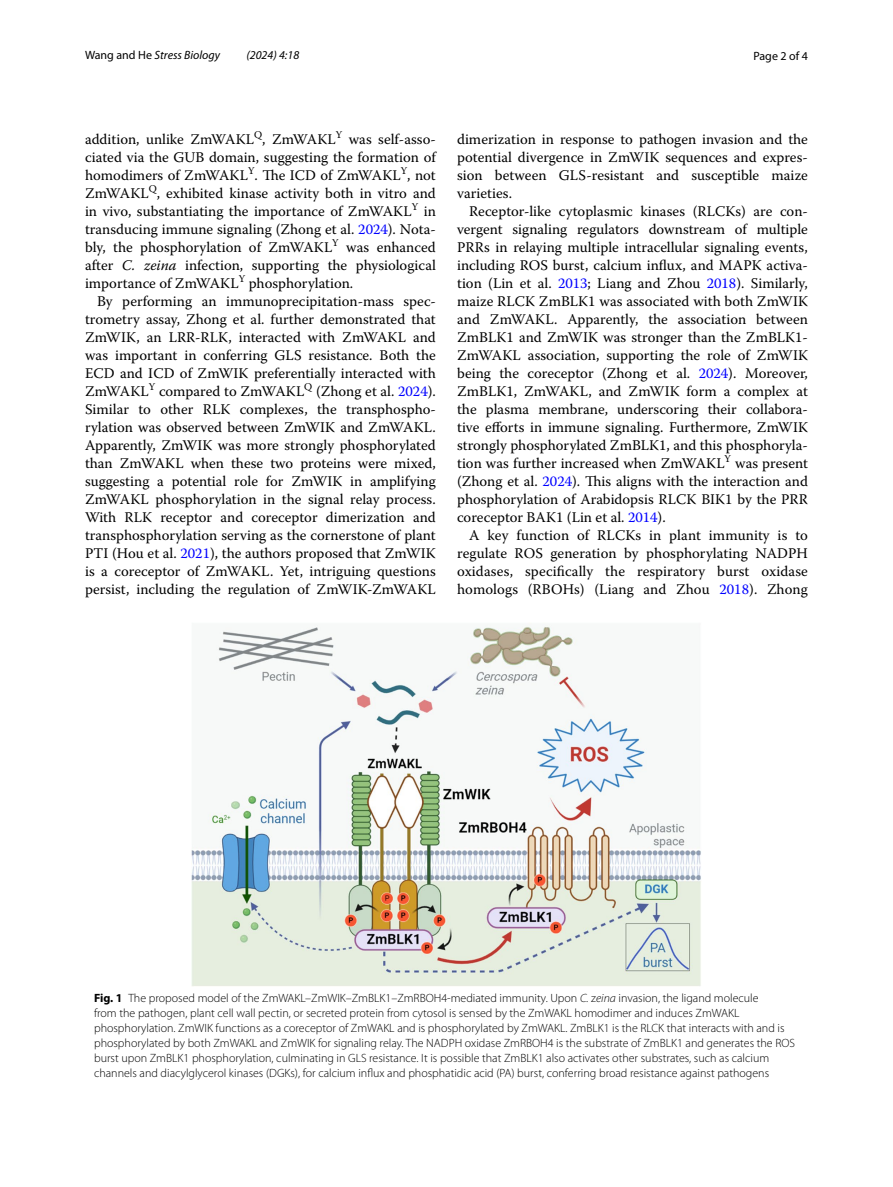
<style>
.page{position:relative;width:893px;height:1187px;background:#fff}
.page>*{position:absolute;margin:0;border:0;box-sizing:border-box;transform-origin:0 0}
.t1{font:14.7px/18px "Warnock Pro";color:#000;text-align:justify}
.t2{font:300 12px/15px "Myriad Pro";color:#000}
.t3{font:italic 12px "Myriad Pro";color:#000}
.t4{font:12px "Myriad Pro";color:#000}
.s1{font-style:normal}
.s2{color:#00f}
.s3{font-style:italic}
.s4{font-weight:700}
</style>
<div class="page">
<img style="left:191px;top:625px;width:510px;height:361px">
<p class="t3" style="left:85px;top:48px;width:137px"><span class="s1">Wang and He</span> Stress Biology</p>
<p class="t3" style="left:246px;top:48px;width:54px">(2024) 4:18</p>
<p class="t4" style="left:753px;top:48px;width:56px">Page 2 of 4</p>
<p class="t1" style="left:85px;top:130px;width:352px">addition, unlike ZmWAKL<sup>Q</sup>, ZmWAKL<sup>Y</sup> was self-asso&shy;ciated via the GUB domain, suggesting the formation of homodimers of ZmWAKL<sup>Y</sup>. The ICD of ZmWAKL<sup>Y</sup>, not ZmWAKL<sup>Q</sup>, exhibited kinase activity both in vitro and in vivo, substantiating the importance of ZmWAKL<sup>Y</sup> in transducing immune signaling (Zhong et al. <span class="s2">2024</span>). Nota&shy;bly, the phosphorylation of ZmWAKL<sup>Y</sup> was enhanced after <span class="s3">C. zeina</span> infection, supporting the physiological importance of ZmWAKL<sup>Y</sup> phosphorylation.</p>
<p class="t1" style="left:85px;top:292px;width:352px;text-indent:12px">By performing an immunoprecipitation-mass spec&shy;trometry assay, Zhong et al. further demonstrated that ZmWIK, an LRR-RLK, interacted with ZmWAKL and was important in conferring GLS resistance. Both the ECD and ICD of ZmWIK preferentially interacted with ZmWAKL<sup>Y</sup> compared to ZmWAKL<sup>Q</sup> (Zhong et al. <span class="s2">2024</span>).<br>Similar to other RLK complexes, the transphospho&shy;rylation was observed between ZmWIK and ZmWAKL.<br>Apparently, ZmWIK was more strongly phosphorylated than ZmWAKL when these two proteins were mixed, suggesting a potential role for ZmWIK in amplifying ZmWAKL phosphorylation in the signal relay process.<br>With RLK receptor and coreceptor dimerization and transphosphorylation serving as the cornerstone of plant PTI (Hou et al. <span class="s2">2021</span>), the authors proposed that ZmWIK is a coreceptor of ZmWAKL. Yet, intriguing questions persist, including the regulation of ZmWIK-ZmWAKL</p>
<p class="t1" style="left:457px;top:130px;width:352px">dimerization in response to pathogen invasion and the potential divergence in ZmWIK sequences and expres&shy;sion between GLS-resistant and susceptible maize varieties.</p>
<p class="t1" style="left:457px;top:202px;width:352px;text-indent:12px">Receptor-like cytoplasmic kinases (RLCKs) are con&shy;vergent signaling regulators downstream of multiple PRRs in relaying multiple intracellular signaling events, including ROS burst, calcium influx, and MAPK activa&shy;tion (Lin et al. <span class="s2">2013</span>; Liang and Zhou <span class="s2">2018</span>). Similarly, maize RLCK ZmBLK1 was associated with both ZmWIK and ZmWAKL. Apparently, the association between ZmBLK1 and ZmWIK was stronger than the ZmBLK1- ZmWAKL association, supporting the role of ZmWIK being the coreceptor (Zhong et al. <span class="s2">2024</span>). Moreover, ZmBLK1, ZmWAKL, and ZmWIK form a complex at the plasma membrane, underscoring their collabora&shy;tive efforts in immune signaling. Furthermore, ZmWIK strongly phosphorylated ZmBLK1, and this phosphoryla&shy;tion was further increased when ZmWAKL<sup>Y</sup> was present (Zhong et al. <span class="s2">2024</span>). This aligns with the interaction and phosphorylation of Arabidopsis RLCK BIK1 by the PRR coreceptor BAK1 (Lin et al. <span class="s2">2014</span>).</p>
<p class="t1" style="left:457px;top:526px;width:352px;text-indent:12px">A key function of RLCKs in plant immunity is to regulate ROS generation by phosphorylating NADPH oxidases, specifically the respiratory burst oxidase homologs (RBOHs) (Liang and Zhou <span class="s2">2018</span>). Zhong</p>
<p class="t2" style="left:94px;top:990px;width:703px"><span class="s4">Fig. 1</span> The proposed model of the ZmWAKL–ZmWIK–ZmBLK1–ZmRBOH4-mediated immunity. Upon <span class="s3">C.</span> z<span class="s3">eina</span> invasion, the ligand molecule<br>from the pathogen, plant cell wall pectin, or secreted protein from cytosol is sensed by the ZmWAKL homodimer and induces ZmWAKL phosphorylation. ZmWIK functions as a coreceptor of ZmWAKL and is phosphorylated by ZmWAKL. ZmBLK1 is the RLCK that interacts with and is phosphorylated by both ZmWAKL and ZmWIK for signaling relay. The NADPH oxidase ZmRBOH4 is the substrate of ZmBLK1 and generates the ROS burst upon ZmBLK1 phosphorylation, culminating in GLS resistance. It is possible that ZmBLK1 also activates other substrates, such as calcium channels and diacylglycerol kinases (DGKs), for calcium influx and phosphatidic acid (PA) burst, conferring broad resistance against pathogens</p>
</div>
